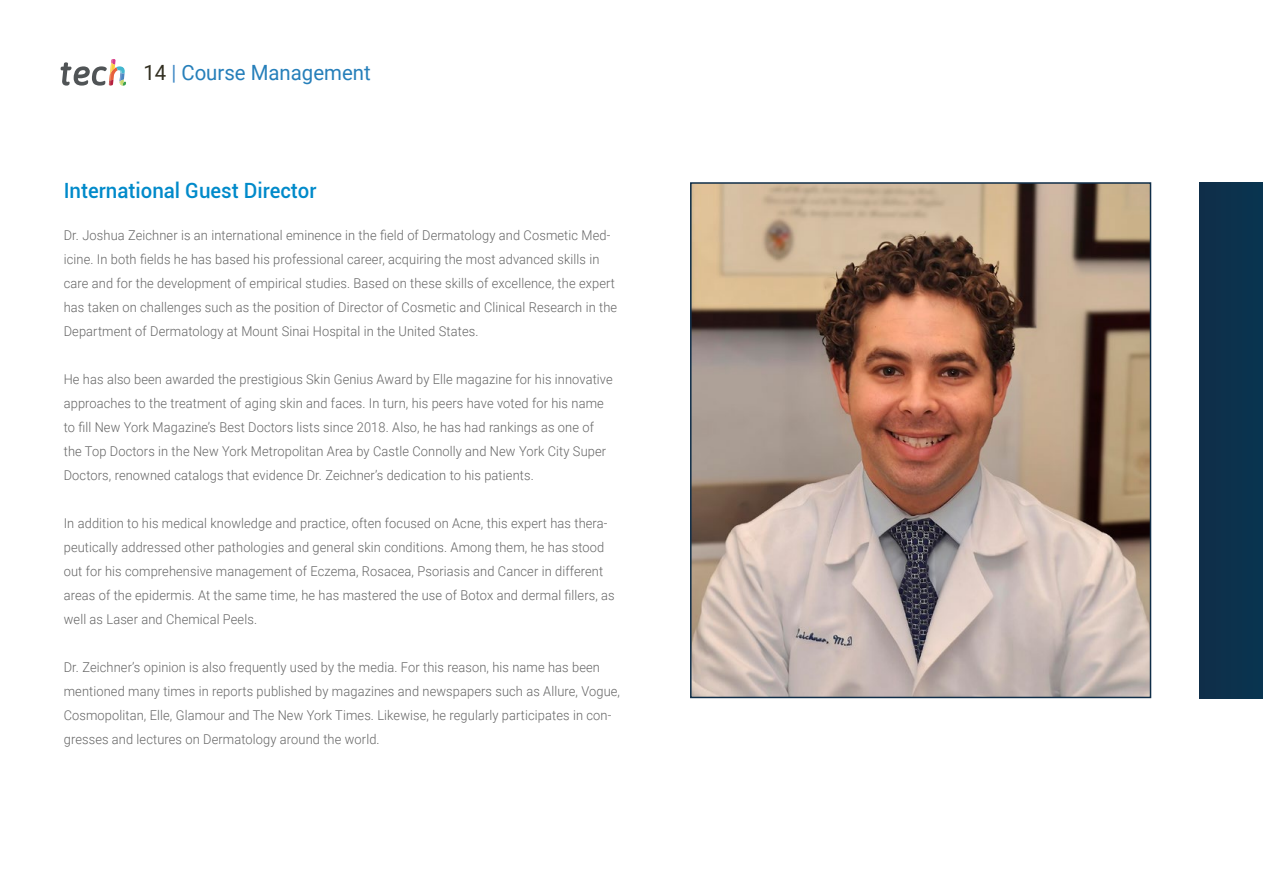
<style>
.page{position:relative;width:1263px;height:893px;background:#fff}
.page>*{position:absolute;margin:0;border:0;box-sizing:border-box;transform-origin:0 0}
.t1{font:500 21px "Roboto";color:#008aca}
.t2{font:21px "Roboto";color:#267fba}
.t3{font:300 13.5px/24px "Roboto";letter-spacing:.01em;color:#656565;scale:.95 1}
.s1{color:#312e20}
.s2{color:#4089c5}
</style>
<div class="page">
<img style="left:693px;top:185px;width:455px;height:510px">
<div style="left:690px;top:182px;width:461px;height:516px;border:2px solid #0f2e49"></div>
<div style="left:1199px;top:182px;width:64px;height:516px;background:#0c314c"></div>
<svg style="left:61px;top:59px;width:65px;height:27px"></svg>
<h1 class="t2" style="left:144px;top:57px;width:229px"><span class="s1">14</span> <span class="s2">|</span> Course Management</h1>
<h1 class="t1" style="left:64px;top:176px;width:254px">International Guest Director</h1>
<p class="t3" style="left:64px;top:222px;width:584px">Dr. Joshua Zeichner is an international eminence in the field of Dermatology and Cosmetic Med&shy;icine. In both fields he has based his professional career, acquiring the most advanced skills in care and for the development of empirical studies. Based on these skills of excellence, the expert has taken on challenges such as the position of Director of Cosmetic and Clinical Research in the Department of Dermatology at Mount Sinai Hospital in the United States.</p>
<p class="t3" style="left:64px;top:366px;width:579px">He has also been awarded the prestigious Skin Genius Award by Elle magazine for his innovative approaches to the treatment of aging skin and faces. In turn, his peers have voted for his name to fill New York Magazine’s Best Doctors lists since 2018. Also, he has had rankings as one of the Top Doctors in the New York Metropolitan Area by Castle Connolly and New York City Super Doctors, renowned catalogs that evidence Dr. Zeichner’s dedication to his patients.</p>
<p class="t3" style="left:64px;top:510px;width:581px">In addition to his medical knowledge and practice, often focused on Acne, this expert has thera&shy;peutically addressed other pathologies and general skin conditions. Among them, he has stood out for his comprehensive management of Eczema, Rosacea, Psoriasis and Cancer in different areas of the epidermis. At the same time, he has mastered the use of Botox and dermal fillers, as well as Laser and Chemical Peels.</p>
<p class="t3" style="left:64px;top:654px;width:587px">Dr. Zeichner’s opinion is also frequently used by the media. For this reason, his name has been mentioned many times in reports published by magazines and newspapers such as Allure, Vogue, Cosmopolitan, Elle, Glamour and The New York Times. Likewise, he regularly participates in con&shy;gresses and lectures on Dermatology around the world.</p>
</div>
